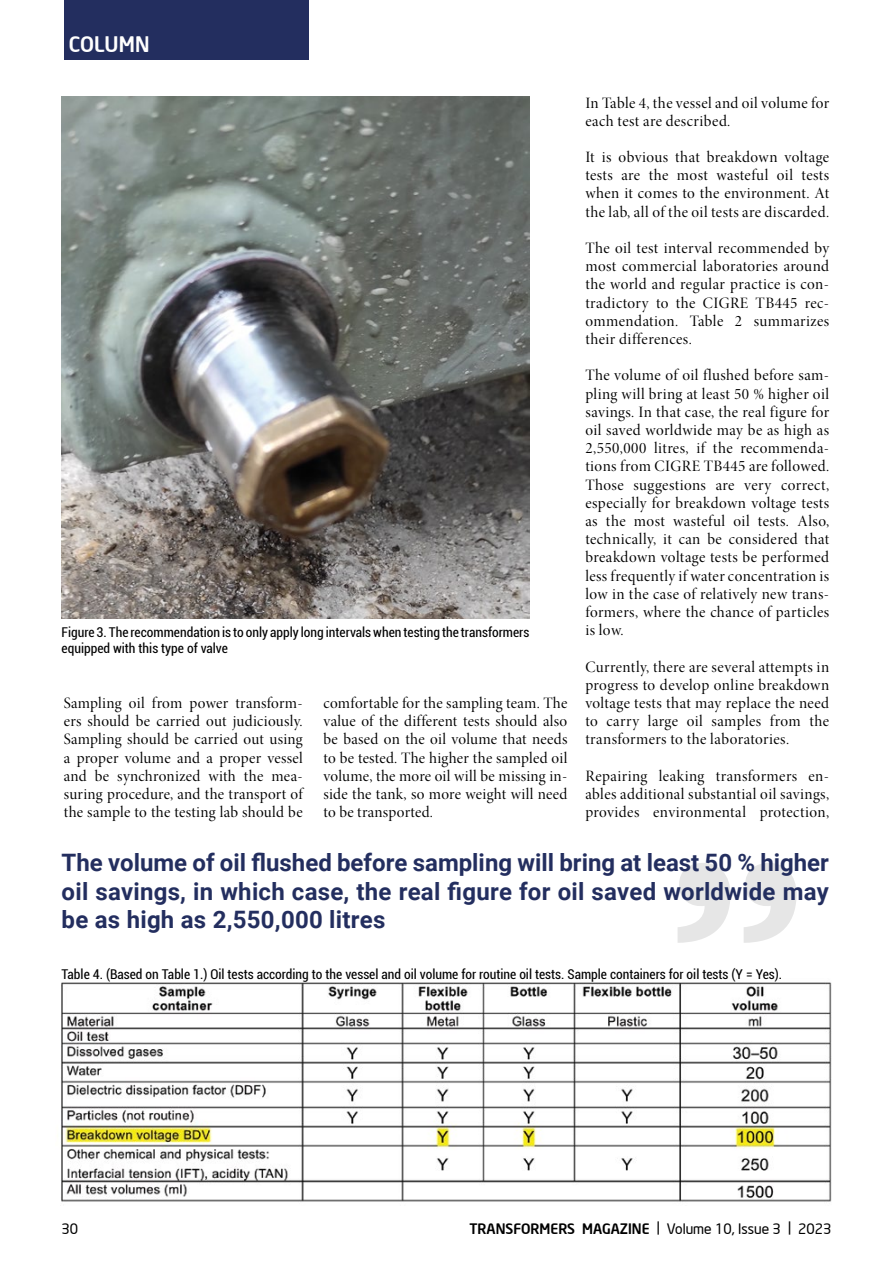
<style>
.page{position:relative;width:893px;height:1263px;background:#fff}
.page>*{position:absolute;margin:0;border:0;box-sizing:border-box;transform-origin:0 0}
.t1{font:700 24px/28.8px "Roboto";letter-spacing:.01em;color:#232e5f;text-align:justify}
.t2{font:500 21px "Neo Sans Intel";letter-spacing:.01em;color:#fff}
.t3{font:15.9px/18.1px "Minion Pro Disp";letter-spacing:.025em;color:#000;text-align:justify}
.t4{font:14.25px "Neo Sans Intel";color:#000}
.t5{font:condensed 13.5px/16.5px "Roboto";color:#000}
.s1{font-weight:500}
</style>
<div class="page">
<svg style="left:677px;top:863px;width:120px;height:80px"></svg>
<img style="left:61px;top:982px;width:771px;height:220px">
<img style="left:62px;top:96px;width:467px;height:522px">
<div style="left:64px;top:0;width:244px;height:60px;background:#232e5f"></div>
<h2 class="t2" style="left:69px;top:31px;width:82px">COLUMN</h2>
<p class="t3" style="left:585px;top:94px;width:245px">In Table 4, the vessel and oil volume for each test are described.</p>
<p class="t3" style="left:585px;top:148px;width:245px">It is obvious that breakdown voltage tests are the most wasteful oil tests when it comes to the environment. At the lab, all of the oil tests are discarded.</p>
<p class="t3" style="left:585px;top:239px;width:245px">The oil test interval recommended by most commercial laboratories around the world and regular practice is con&shy;tradictory to the CIGRE TB445 rec&shy;ommendation. Table 2 summarizes their differences.</p>
<p class="t3" style="left:585px;top:367px;width:245px">The volume of oil flushed before sam&shy;pling will bring at least 50 % higher oil savings. In that case, the real figure for oil saved worldwide may be as high as 2,550,000 litres, if the recommenda&shy;tions from CIGRE TB445 are followed.<br>Those suggestions are very correct, especially for breakdown voltage tests as the most wasteful oil tests. Also, technically, it can be considered that breakdown voltage tests be performed less frequently if water concentration is low in the case of relatively new trans&shy;formers, where the chance of particles is low.</p>
<p class="t3" style="left:585px;top:658px;width:245px">Currently, there are several attempts in progress to develop online breakdown voltage tests that may replace the need to carry large oil samples from the transformers to the laboratories.</p>
<p class="t3" style="left:585px;top:767px;width:245px">Repairing leaking transformers en&shy;ables additional substantial oil savings, provides environmental protection,</p>
<h1 class="t1" style="left:62px;top:847px;width:769px">The volume of oil flushed before sampling will bring at least 50 % higher oil savings, in which case, the real figure for oil saved worldwide may be as high as 2,550,000 litres</h1>
<p class="t5" style="left:61px;top:965px;width:722px">Table 4. (Based on Table 1.) Oil tests according to the vessel and oil volume for routine oil tests. Sample containers for oil tests (Y = Yes).</p>
<p class="t5" style="left:62px;top:623px;width:469px">Figure 3. The recommendation is to only apply long intervals when testing the transformers equipped with this type of valve</p>
<p class="t3" style="left:64px;top:694px;width:240px">Sampling oil from power transform&shy;ers should be carried out judiciously.<br>Sampling should be carried out using a proper volume and a proper vessel and be synchronized with the mea&shy;suring procedure, and the transport of the sample to the testing lab should be</p>
<p class="t3" style="left:323px;top:694px;width:245px">comfortable for the sampling team. The value of the different tests should also be based on the oil volume that needs to be tested. The higher the sampled oil volume, the more oil will be missing in&shy;side the tank, so more weight will need to be transported.</p>
<p class="t4" style="left:61px;top:1220px;width:18px">30</p>
<p class="t4" style="left:469px;top:1220px;width:363px"><span class="s1">TRANSFORMERS MAGAZINE</span> | Volume 10, Issue 3 | 2023</p>
</div>
